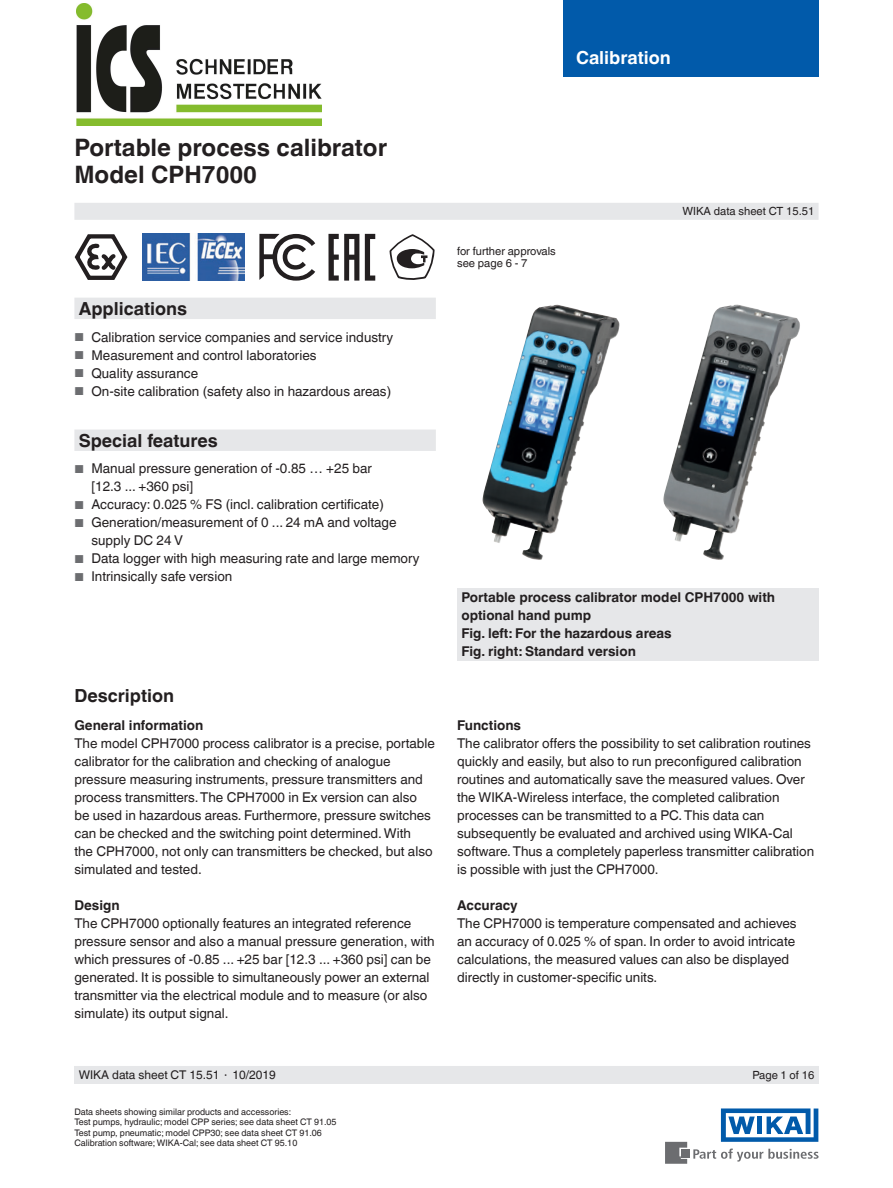
<style>
.page{position:relative;width:893px;height:1188px;background:#fff}
.page>*{position:absolute;margin:0;border:0;box-sizing:border-box;transform-origin:0 0}
.t1{font:700 24px/27px "Helvetica World";color:#231f20}
.t2{font:700 18px "Helvetica World";color:#231f20}
.t3{font:700 18px "Helvetica World";color:#fff}
.t4{font:13.5px/18px "Helvetica World";color:#231f20}
.t5{font:700 13.5px/18px "Helvetica World";color:#231f20}
.t6{font:12px "Helvetica World";color:#231f20}
.t7{font:11.25px/12.3px "Helvetica World";color:#231f20}
.t8{font:9px/10.5px "Helvetica World";color:#231f20}
.s1{font-size:11.55px;color:#6c6d70}
.s2{font-size:11.25px}
</style>
<div class="page">
<svg style="left:693px;top:1149px;width:126px;height:13px"></svg>
<div style="left:682px;top:1150px;width:8px;height:8px;background:#6c6d70"></div>
<svg style="left:665px;top:1142px;width:22px;height:22px"></svg>
<svg style="left:721px;top:1108px;width:97px;height:34px"></svg>
<div style="left:563px;top:0;width:256px;height:76px;background:#015aaa"></div>
<div style="left:74px;top:203px;width:745px;height:17px;background:#e6e7e9"></div>
<div style="left:74px;top:1066px;width:745px;height:18px;background:#e6e7e9"></div>
<svg style="left:74px;top:234px;width:54px;height:46px"></svg>
<svg style="left:259px;top:234px;width:56px;height:47px"></svg>
<svg style="left:365px;top:234px;width:10px;height:47px"></svg>
<svg style="left:328px;top:234px;width:31px;height:47px"></svg>
<svg style="left:389px;top:234px;width:46px;height:46px"></svg>
<div style="left:457px;top:588px;width:362px;height:73px;background:#e6e7e9"></div>
<img style="left:482px;top:305px;width:138px;height:255px">
<img style="left:663px;top:305px;width:137px;height:255px">
<svg style="left:74px;top:298px;width:362px;height:153px"></svg>
<img style="left:142px;top:234px;width:103px;height:47px">
<img style="left:76px;top:4px;width:246px;height:122px">
<h2 class="t3" style="left:576px;top:47px;width:96px">Calibration</h2>
<h1 class="t1" style="left:74px;top:134px;width:314px">Portable process calibrator<br>Model CPH7000</h1>
<h2 class="t2" style="left:79px;top:298px;width:110px">Applications</h2>
<p class="t4" style="left:74px;top:328px;width:320px"><span class="s1">■</span> Calibration service companies and service industry</p>
<p class="t4" style="left:74px;top:346px;width:244px"><span class="s1">■</span> Measurement and control laboratories</p>
<p class="t4" style="left:74px;top:364px;width:125px"><span class="s1">■</span> Quality assurance</p>
<p class="t4" style="left:74px;top:382px;width:318px"><span class="s1">■</span> On-site calibration (safety also in hazardous areas)</p>
<h2 class="t2" style="left:79px;top:430px;width:141px">Special features</h2>
<p class="t4" style="left:91px;top:460px;width:282px;text-indent:-17px"><span class="s1">■</span> Manual pressure generation of -0.85 … +25 bar [12.3 ... +360 psi]</p>
<p class="t4" style="left:74px;top:496px;width:311px"><span class="s1">■</span> Accuracy: 0.025 % FS (incl. calibration certificate)</p>
<p class="t4" style="left:91px;top:514px;width:307px;text-indent:-17px"><span class="s1">■</span> Generation/measurement of 0 ... 24 mA and voltage supply DC 24 V</p>
<p class="t4" style="left:74px;top:550px;width:347px"><span class="s1">■</span> Data logger with high measuring rate and large memory</p>
<p class="t4" style="left:74px;top:568px;width:159px"><span class="s1">■</span> Intrinsically safe version</p>
<h2 class="t2" style="left:74px;top:685px;width:101px">Description</h2>
<p class="t5" style="left:74px;top:717px;width:130px">General information</p>
<p class="t4" style="left:74px;top:735px;width:362px">The model CPH7000 process calibrator is a precise, portable calibrator for the calibration and checking of analogue pressure measuring instruments, pressure transmitters and process transmitters. The CPH7000 in Ex version can also be used in hazardous areas. Furthermore, pressure switches can be checked and the switching point determined. With<br>the CPH7000, not only can transmitters be checked, but also simulated and tested.</p>
<p class="t5" style="left:74px;top:897px;width:47px">Design</p>
<p class="t4" style="left:74px;top:915px;width:362px">The CPH7000 optionally features an integrated reference pressure sensor and also a manual pressure generation, with which pressures of -0.85 ... +25 bar [12.3 ... +360 psi] can be generated. It is possible to simultaneously power an external transmitter via the electrical module and to measure (or also simulate) its output signal.</p>
<p class="t7" style="left:457px;top:245px;width:100px">for further approvals see page 6 - 7</p>
<p class="t7" style="left:682px;top:205px;width:133px">WIKA data sheet CT 15.51</p>
<p class="t5" style="left:461px;top:589px;width:315px">Portable process calibrator model CPH7000 with optional hand pump<br>Fig. left: For the hazardous areas<br>Fig. right: Standard version</p>
<p class="t5" style="left:457px;top:717px;width:66px">Functions</p>
<p class="t4" style="left:457px;top:735px;width:359px">The calibrator offers the possibility to set calibration routines quickly and easily, but also to run preconfigured calibration routines and automatically save the measured values. Over the WIKA-Wireless interface, the completed calibration processes can be transmitted to a PC. This data can subsequently be evaluated and archived using WIKA-Cal software. Thus a completely paperless transmitter calibration is possible with just the CPH7000.</p>
<p class="t5" style="left:457px;top:897px;width:62px">Accuracy</p>
<p class="t4" style="left:457px;top:915px;width:341px">The CPH7000 is temperature compensated and achieves an accuracy of 0.025 % of span. In order to avoid intricate calculations, the measured values can also be displayed directly in customer-specific units.</p>
<p class="t6" style="left:79px;top:1068px;width:199px">WIKA data sheet CT 15.51 <span class="s2">∙</span> 10/2019</p>
<p class="t7" style="left:752px;top:1068px;width:63px">Page 1 of 16</p>
<p class="t8" style="left:74px;top:1107px;width:264px">Data sheets showing similar products and accessories:<br>Test pumps, hydraulic; model CPP series; see data sheet CT 91.05<br>Test pump, pneumatic; model CPP30; see data sheet CT 91.06<br>Calibration software; WIKA-Cal; see data sheet CT 95.10</p>
</div>
